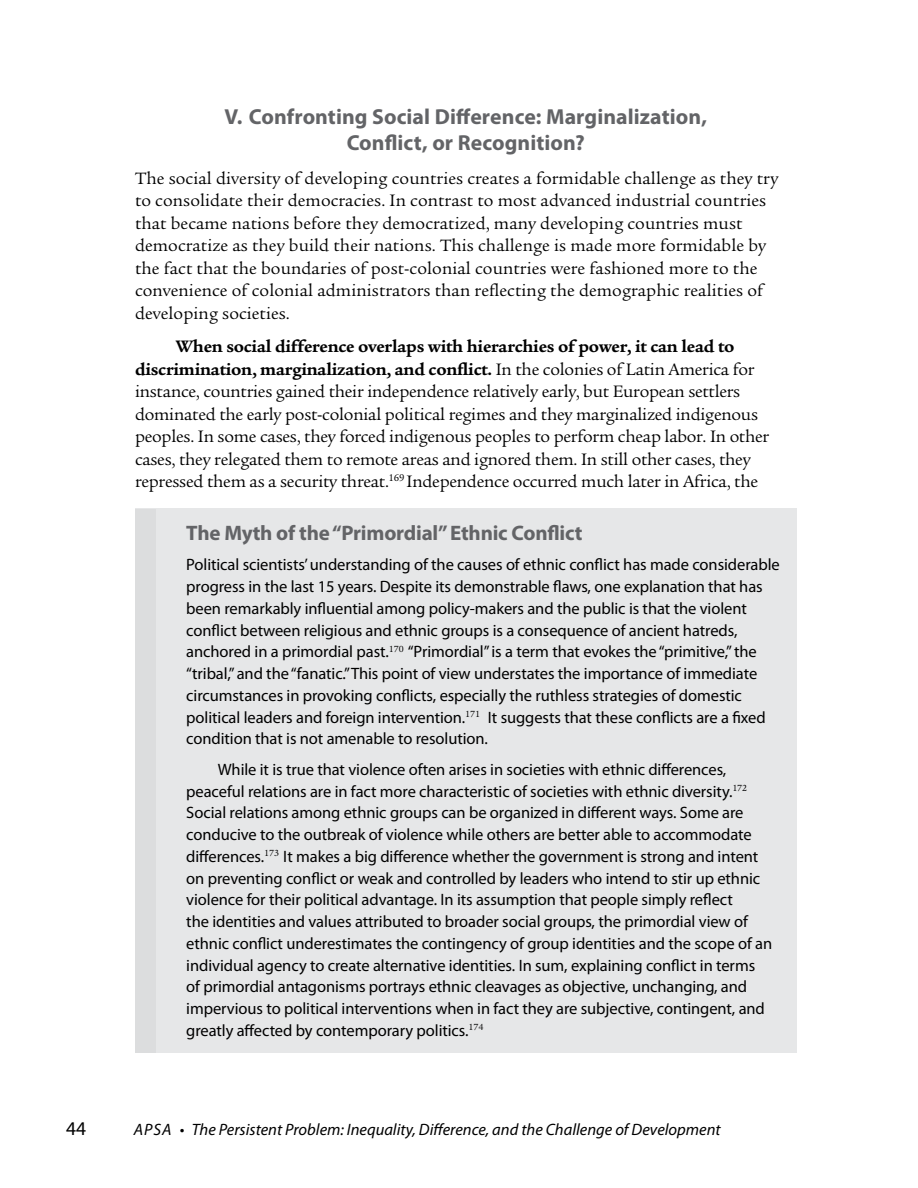
<style>
.page{position:relative;width:918px;height:1188px;background:#fff}
.page>*{position:absolute;margin:0;border:0;box-sizing:border-box;transform-origin:0 0}
.t1{font:700 21.75px/26.1px "Myriad Pro";color:#636467;text-align:center}
.t2{font:700 21px "Myriad Pro";letter-spacing:-.01em;color:#636467}
.t3{font:19.5px "Myriad Pro";color:#000}
.t4{font:18px/22.5px "Legacy Serif";letter-spacing:-.015em;color:#000}
.t5{font:18px/22.5px "Legacy Serif";letter-spacing:.005em;color:#000}
.t6{font:16.5px/21.8px "Myriad Pro";letter-spacing:-.005em;color:#000}
.t7{font:italic 16.5px "Myriad Pro";color:#000}
.s1{font-weight:700}
</style>
<div class="page">
<div style="left:135px;top:508px;width:661px;height:545px;background:#e6e7e8"></div>
<div style="left:135px;top:509px;width:21px;height:544px;background:#dcddde"></div>
<h1 class="t1" style="left:224px;top:103px;width:484px">V. Confronting Social Difference: Marginalization,<br>Conflict, or Recognition?</h1>
<p class="t5" style="left:135px;top:167px;width:645px">The social diversity of developing countries creates a formidable challenge as they try to consolidate their democracies. In contrast to most advanced industrial countries that became nations before they democratized, many developing countries must democratize as they build their nations. This challenge is made more formidable by the fact that the boundaries of post-colonial countries were fashioned more to the convenience of colonial administrators than reflecting the demographic realities of developing societies.</p>
<p class="t4" style="left:135px;top:335px;width:636px;text-indent:40px"><span class="s1">When social difference overlaps with hierarchies of power, it can lead to discrimination, marginalization, and conflict.</span> In the colonies of Latin America for instance, countries gained their independence relatively early, but European settlers dominated the early post-colonial political regimes and they marginalized indigenous peoples. In some cases, they forced indigenous peoples to perform cheap labor. In other cases, they relegated them to remote areas and ignored them. In still other cases, they repressed them as a security threat.<sup>169</sup> Independence occurred much later in Africa, the</p>
<p class="t2" style="left:186px;top:519px;width:398px">The Myth of the “Primordial” Ethnic Conflict</p>
<p class="t6" style="left:186px;top:554px;width:595px">Political scientists’ understanding of the causes of ethnic conflict has made considerable progress in the last 15 years. Despite its demonstrable flaws, one explanation that has been remarkably influential among policy-makers and the public is that the violent conflict between religious and ethnic groups is a consequence of ancient hatreds, anchored in a primordial past.<sup>170</sup> “Primordial” is a term that evokes the “primitive,” the “tribal,” and the “fanatic.” This point of view understates the importance of immediate circumstances in provoking conflicts, especially the ruthless strategies of domestic political leaders and foreign intervention.<sup>171</sup> It suggests that these conflicts are a fixed condition that is not amenable to resolution.</p>
<p class="t6" style="left:186px;top:758px;width:587px;text-indent:32px">While it is true that violence often arises in societies with ethnic differences, peaceful relations are in fact more characteristic of societies with ethnic diversity.<sup>172<br></sup>Social relations among ethnic groups can be organized in different ways. Some are conducive to the outbreak of violence while others are better able to accommodate differences.<sup>173</sup> It makes a big difference whether the government is strong and intent on preventing conflict or weak and controlled by leaders who intend to stir up ethnic violence for their political advantage. In its assumption that people simply reflect<br>the identities and values attributed to broader social groups, the primordial view of ethnic conflict underestimates the contingency of group identities and the scope of an individual agency to create alternative identities. In sum, explaining conflict in terms of primordial antagonisms portrays ethnic cleavages as objective, unchanging, and impervious to political interventions when in fact they are subjective, contingent, and greatly affected by contemporary politics.<sup>174</sup></p>
<p class="t3" style="left:66px;top:1116px;width:22px">44</p>
<p class="t7" style="left:134px;top:1119px;width:588px">APSA • The Persistent Problem: Inequality, Difference, and the Challenge of Development</p>
</div>
